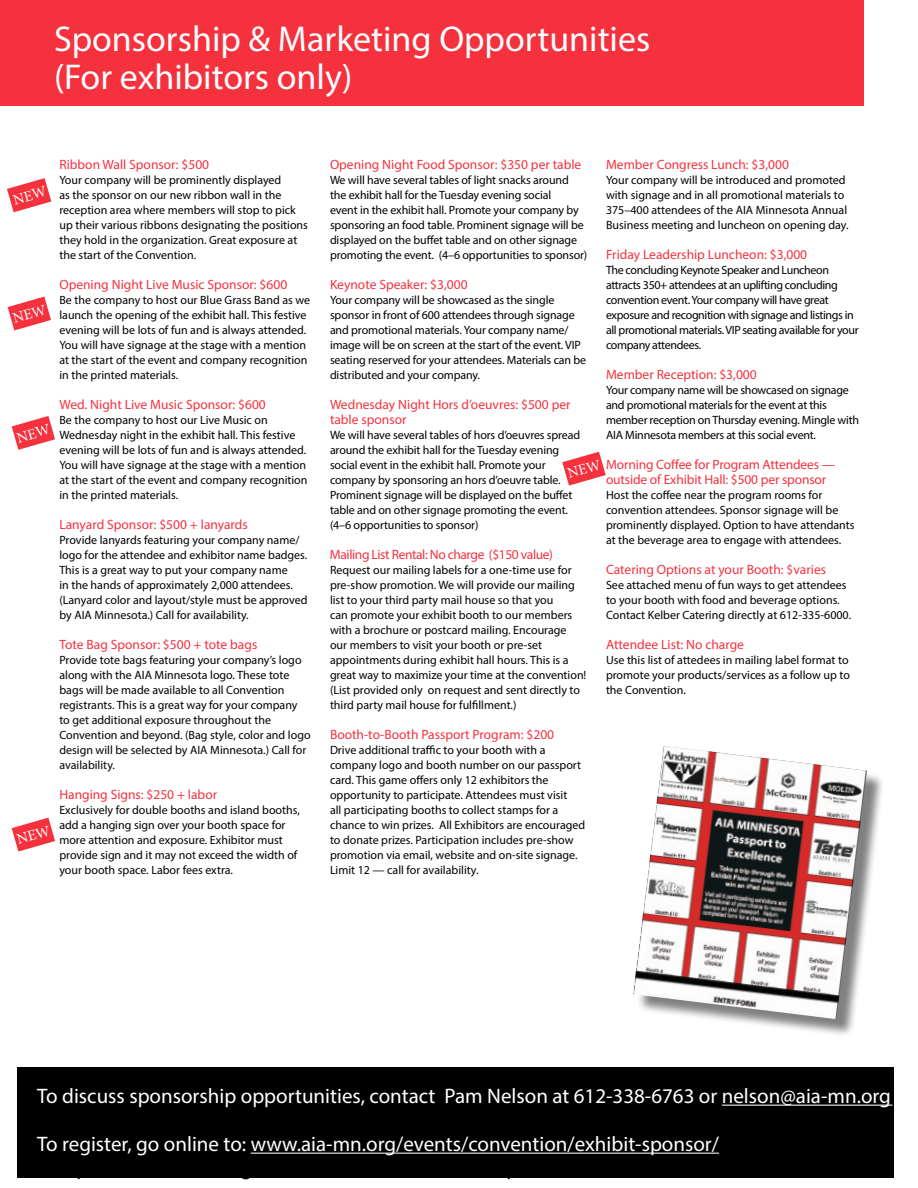
<style>
.page{position:relative;width:918px;height:1188px;background:#fff}
.page>*{position:absolute;margin:0;border:0;box-sizing:border-box;transform-origin:0 0}
.t1{font:36px/37.5px "Myriad Pro";color:#fff}
.t2{font:21px "Myriad Pro";color:#fff}
.t3{font:13.5px/15px "Myriad Pro";color:#f5313e}
.t4{font:13.5px "Myriad Pro";letter-spacing:-.03em;color:#f5313e}
.t5{font:12px/15px "Myriad Pro";color:#000}
.t6{font:12px/15px "Myriad Pro";letter-spacing:-.03em;color:#000}
.t7{font:12px/15px "Myriad Pro";letter-spacing:-.02em;color:#000}
</style>
<div class="page">
<div style="left:0;top:0;width:864px;height:106px;background:#f5313e"></div>
<div style="left:17px;top:1067px;width:877px;height:110px;background:#000"></div>
<hr style="left:722px;top:1105px;width:171px;height:1px;background:#fff">
<hr style="left:251px;top:1153px;width:468px;height:1px;background:#fff">
<div style="left:636px;top:748px;width:249px;height:289px;background:#000;opacity:.5"></div>
<img style="left:633px;top:746px;width:234px;height:273px">
<svg style="left:7px;top:178px;width:44px;height:34px"></svg>
<svg style="left:562px;top:452px;width:44px;height:34px"></svg>
<svg style="left:8px;top:297px;width:43px;height:33px"></svg>
<svg style="left:12px;top:416px;width:43px;height:34px"></svg>
<svg style="left:12px;top:818px;width:43px;height:34px"></svg>
<h1 class="t1" style="left:54px;top:20px;width:598px">Sponsorship &amp; Marketing Opportunities (For exhibitors only)</h1>
<p class="t3" style="left:59px;top:157px;width:151px">Ribbon Wall Sponsor: $500</p>
<p class="t5" style="left:59px;top:173px;width:250px">Your company will be prominently displayed<br>as the sponsor on our new ribbon wall in the reception area where members will stop to pick up their various ribbons designating the positions they hold in the organization. Great exposure at the start of the Convention.</p>
<p class="t3" style="left:59px;top:277px;width:229px">Opening Night Live Music Sponsor: $600</p>
<p class="t5" style="left:59px;top:293px;width:252px">Be the company to host our Blue Grass Band as we launch the opening of the exhibit hall. This festive evening will be lots of fun and is always attended.<br>You will have signage at the stage with a mention at the start of the event and company recognition in the printed materials.</p>
<p class="t3" style="left:59px;top:397px;width:208px">Wed. Night Live Music Sponsor: $600</p>
<p class="t5" style="left:59px;top:413px;width:250px">Be the company to host our Live Music on Wednesday night in the exhibit hall. This festive evening will be lots of fun and is always attended.<br>You will have signage at the stage with a mention at the start of the event and company recognition in the printed materials.</p>
<p class="t3" style="left:59px;top:517px;width:190px">Lanyard Sponsor: $500 + lanyards</p>
<p class="t5" style="left:59px;top:532px;width:250px">Provide lanyards featuring your company name/ logo for the attendee and exhibitor name badges.<br>This is a great way to put your company name<br>in the hands of approximately 2,000 attendees. (Lanyard color and layout/style must be approved by AIA Minnesota.) Call for availability.</p>
<p class="t3" style="left:59px;top:637px;width:199px">Tote Bag Sponsor: $500 + tote bags</p>
<p class="t5" style="left:59px;top:652px;width:253px">Provide tote bags featuring your company’s logo along with the AIA Minnesota logo. These tote bags will be made available to all Convention registrants. This is a great way for your company to get additional exposure throughout the Convention and beyond. (Bag style, color and logo design will be selected by AIA Minnesota.) Call for availability.</p>
<p class="t3" style="left:59px;top:787px;width:159px">Hanging Signs: $250 + labor</p>
<p class="t5" style="left:59px;top:802px;width:242px">Exclusively for double booths and island booths, add a hanging sign over your booth space for more attention and exposure. Exhibitor must provide sign and it may not exceed the width of your booth space. Labor fees extra.</p>
<p class="t3" style="left:330px;top:157px;width:253px">Opening Night Food Sponsor: $350 per table</p>
<p class="t5" style="left:330px;top:173px;width:259px">We will have several tables of light snacks around the exhibit hall for the Tuesday evening social<br>event in the exhibit hall. Promote your company by sponsoring an food table. Prominent signage will be displayed on the buffet table and on other signage promoting the event. (4–6 opportunities to sponsor)</p>
<p class="t3" style="left:330px;top:277px;width:139px">Keynote Speaker: $3,000</p>
<p class="t5" style="left:330px;top:293px;width:258px">Your company will be showcased as the single sponsor in front of 600 attendees through signage and promotional materials. Your company name/ image will be on screen at the start of the event. VIP seating reserved for your attendees. Materials can be distributed and your company.</p>
<p class="t3" style="left:330px;top:397px;width:242px">Wednesday Night Hors d’oeuvres: $500 per table sponsor</p>
<p class="t5" style="left:330px;top:428px;width:252px">We will have several tables of hors d’oeuvres spread around the exhibit hall for the Tuesday evening social event in the exhibit hall. Promote your company by sponsoring an hors d’oeuvre table.<br>Prominent signage will be displayed on the buffet table and on other signage promoting the event. (4–6 opportunities to sponsor)</p>
<p class="t4" style="left:330px;top:546px;width:225px">Mailing List Rental: No charge ($150 value)</p>
<p class="t5" style="left:330px;top:562px;width:258px">Request our mailing labels for a one-time use for pre-show promotion. We will provide our mailing list to your third party mail house so that you<br>can promote your exhibit booth to our members with a brochure or postcard mailing. Encourage our members to visit your booth or pre-set appointments during exhibit hall hours. This is a great way to maximize your time at the convention! (List provided only on request and sent directly to third party mail house for fulfillment.)</p>
<p class="t3" style="left:330px;top:727px;width:226px">Booth-to-Booth Passport Program: $200</p>
<p class="t5" style="left:330px;top:742px;width:257px">Drive additional traffic to your booth with a company logo and booth number on our passport card. This game offers only 12 exhibitors the opportunity to participate. Attendees must visit<br>all participating booths to collect stamps for a chance to win prizes. All Exhibitors are encouraged to donate prizes. Participation includes pre-show promotion via email, website and on-site signage.<br>Limit 12 — call for availability.</p>
<p class="t3" style="left:606px;top:157px;width:185px">Member Congress Lunch: $3,000</p>
<p class="t5" style="left:606px;top:173px;width:244px">Your company will be introduced and promoted with signage and in all promotional materials to 375–400 attendees of the AIA Minnesota Annual Business meeting and luncheon on opening day.</p>
<p class="t3" style="left:606px;top:247px;width:203px">Friday Leadership Luncheon: $3,000</p>
<p class="t6" style="left:606px;top:263px;width:254px">The concluding Keynote Speaker and Luncheon attracts 350+ attendees at an uplifting concluding convention event. Your company will have great exposure and recognition with signage and listings in all promotional materials. VIP seating available for your company attendees.</p>
<p class="t3" style="left:606px;top:367px;width:152px">Member Reception: $3,000</p>
<p class="t7" style="left:606px;top:383px;width:255px">Your company name will be showcased on signage and promotional materials for the event at this member reception on Thursday evening. Mingle with AIA Minnesota members at this social event.</p>
<p class="t3" style="left:606px;top:457px;width:231px">Morning Coffee for Program Attendees — outside of Exhibit Hall: $500 per sponsor</p>
<p class="t5" style="left:606px;top:488px;width:250px">Host the coffee near the program rooms for convention attendees. Sponsor signage will be prominently displayed. Option to have attendants at the beverage area to engage with attendees.</p>
<p class="t3" style="left:606px;top:562px;width:222px">Catering Options at your Booth: $varies</p>
<p class="t5" style="left:606px;top:577px;width:247px">See attached menu of fun ways to get attendees to your booth with food and beverage options.<br>Contact Kelber Catering directly at 612-335-6000.</p>
<p class="t3" style="left:606px;top:637px;width:140px">Attendee List: No charge</p>
<p class="t5" style="left:606px;top:652px;width:245px;text-align:justify">Use this list of attedees in mailing label format to promote your products/services as a follow up to the Convention.</p>
<h2 class="t2" style="left:37px;top:1083px;width:855px">To discuss sponsorship opportunities, contact Pam Nelson at 612-338-6763 or nelson@aia-mn.org</h2>
<h2 class="t2" style="left:37px;top:1131px;width:683px">To register, go online to: www.aia-mn.org/events/convention/exhibit-sponsor/</h2>
</div>
